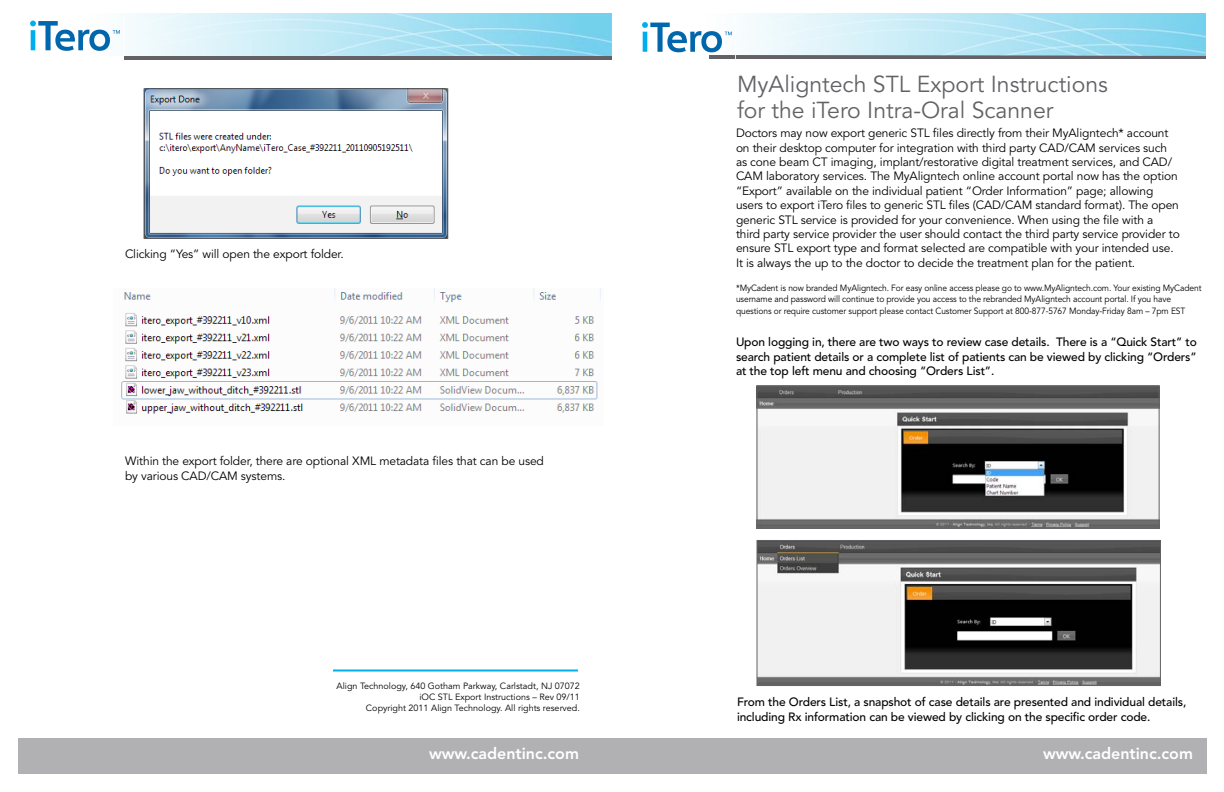
<style>
.page{position:relative;width:1224px;height:792px;background:#fff}
.page>*{position:absolute;margin:0;border:0;box-sizing:border-box;transform-origin:0 0}
.t1{font:23px/26px "Avenir";color:#636165}
.t2{font:800 16px "Avenir";color:#fff}
.t3{font:12px/14.4px "Avenir";letter-spacing:-.01em;color:#000}
.t4{font:500 12px/14.4px "Avenir";letter-spacing:-.01em;color:#000;text-align:justify}
.t5{font:9px/10.8px "Avenir";letter-spacing:-.01em;color:#000;scale:.94 1}
.t6{font:9px/10.8px "Avenir";letter-spacing:-.01em;color:#000;text-align:right}
</style>
<div class="page">
<svg style="left:736px;top:55px;width:470px;height:4px;background:#666f76"></svg>
<div style="left:18px;top:738px;width:1189px;height:36px;background:#b1b0b2"></div>
<svg style="left:642px;top:18px;width:94px;height:41px"></svg>
<hr style="left:124px;top:56px;width:488px;height:4px;background:#636165">
<hr style="left:333px;top:670px;width:245px;height:2px;background:#00aeef">
<svg style="left:30px;top:17px;width:93px;height:38px"></svg>
<img style="left:758px;top:387px;width:400px;height:140px">
<div style="left:756px;top:385px;width:404px;height:144px;border:1px solid #636165"></div>
<img style="left:758px;top:542px;width:401px;height:142px">
<div style="left:756px;top:540px;width:405px;height:146px;border:1px solid #636165"></div>
<img style="left:146px;top:90px;width:300px;height:147px">
<div style="left:144px;top:88px;width:304px;height:151px;border:1px solid #636165"></div>
<img style="left:121px;top:288px;width:480px;height:126px">
<p class="t3" style="left:125px;top:247px;width:220px">Clicking “Yes” will open the export folder.</p>
<p class="t3" style="left:125px;top:454px;width:420px">Within the export folder, there are optional XML metadata files that can be used by various CAD/CAM systems.</p>
<p class="t6" style="left:337px;top:681px;width:245px">Align Technology, 640 Gotham Parkway, Carlstadt, NJ 07072 iOC STL Export Instructions – Rev 09/11<br>Copyright 2011 Align Technology. All rights reserved.</p>
<h1 class="t1" style="left:737px;top:71px;width:373px">MyAligntech STL Export Instructions for the iTero Intra-Oral Scanner</h1>
<p class="t3" style="left:736px;top:126px;width:445px">Doctors may now export generic STL files directly from their MyAligntech* account on their desktop computer for integration with third party cad/cam services such as cone beam CT imaging, implant/restorative digital treatment services, and cad/ cam laboratory services. The MyAligntech online account portal now has the option “Export” available on the individual patient “Order Information” page; allowing users to export iTero files to generic STL files (CAD/CAM standard format). The open generic STL service is provided for your convenience. When using the file with a third party service provider the user should contact the third party service provider to ensure STL export type and format selected are compatible with your intended use.<br>It is always the up to the doctor to decide the treatment plan for the patient.</p>
<p class="t5" style="left:736px;top:283px;width:497px">*MyCadent is now branded MyAligntech. For easy online access please go to www.MyAligntech.com. Your existing MyCadent username and password will continue to provide you access to the rebranded MyAligntech account portal. If you have</p>
<p class="t5" style="left:736px;top:306px;width:480px">questions or require customer support please contact Customer Support at 800-877-5767 Monday-Friday 8am – 7pm EST</p>
<p class="t4" style="left:736px;top:335px;width:463px">Upon logging in, there are two ways to review case details. There is a “Quick Start” to search patient details or a complete list of patients can be viewed by clicking “Orders” at the top left menu and choosing “Orders List”.</p>
<p class="t4" style="left:737px;top:695px;width:451px">From the Orders List, a snapshot of case details are presented and individual details, including Rx information can be viewed by clicking on the specific order code.</p>
<h2 class="t2" style="left:429px;top:744px;width:151px">www.cadentinc.com</h2>
<h2 class="t2" style="left:1043px;top:744px;width:151px">www.cadentinc.com</h2>
</div>
